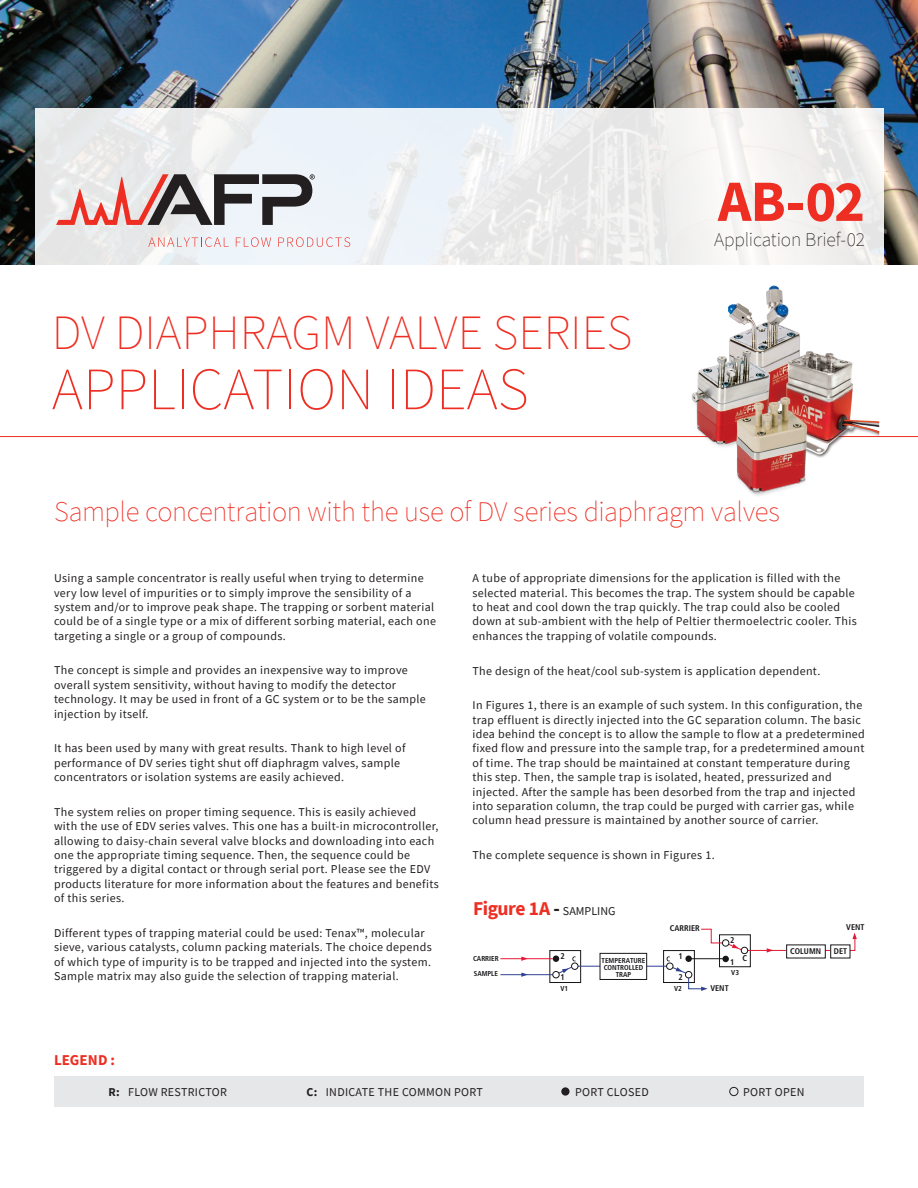
<style>
.page{position:relative;width:918px;height:1188px;background:#fff}
.page>*{position:absolute;margin:0;border:0;box-sizing:border-box;transform-origin:0 0}
.t1{font:200 60px "Source Sans Pro";color:#ee2e22}
.t2{font:700 58.5px "Source Sans Pro";color:#ee2e22}
.t3{font:200 49.5px "Source Sans Pro";color:#ee2e22}
.t4{font:200 28.5px "Source Sans Pro";letter-spacing:-.01em;color:#ee2e22}
.t5{font:200 19.5px "Source Sans Pro";letter-spacing:-.01em;color:#231f20}
.t6{font:700 19.5px "Source Sans Pro";letter-spacing:-.025em;color:#ee2e22}
.t7{font:700 15px "Source Sans Pro";letter-spacing:.005em;color:#ee2e22}
.t8{font:12px/14.4px "Source Sans Pro";letter-spacing:.03em;color:#231f20}
.t9{font:700 condensed 8.25px "Frutiger LT";color:#181619}
.t10{font:700 condensed 7.2px/6.8px "Frutiger LT";color:#181619;text-align:center}
.s1{color:#231f20}
.s2{font-weight:400;font-size:12px;color:#231f20}
.s3{font-weight:700}
</style>
<div class="page">
<img style="left:0;top:0;width:918px;height:265px">
<div style="left:35px;top:108px;width:848px;height:168px;background:linear-gradient(to bottom,#eceeef,#f2f3f3)"></div>
<svg style="left:56px;top:174px;width:259px;height:51px;background:#b4a2a2"></svg>
<svg style="left:148px;top:237px;width:81px;height:10px"></svg>
<svg style="left:236px;top:237px;width:35px;height:10px"></svg>
<svg style="left:278px;top:237px;width:72px;height:10px"></svg>
<hr style="left:0;top:436px;width:918px;height:1px;background:#ee2e22">
<div style="left:54px;top:1076px;width:810px;height:31px;background:#e6e7e9"></div>
<div style="left:729px;top:1087px;width:9px;height:9px;border:1px solid #231f20;border-radius:50%"></div>
<div style="left:561px;top:1087px;width:9px;height:9px;background:#231f20;border-radius:50%"></div>
<div style="left:549px;top:950px;width:32px;height:33px;border:1px solid #181619"></div>
<svg style="left:521px;top:957px;width:7px;height:4px"></svg>
<svg style="left:521px;top:973px;width:7px;height:4px"></svg>
<hr style="left:500px;top:974px;width:53px;height:1px;background:#2e4191">
<hr style="left:500px;top:958px;width:53px;height:1px;background:#e51836">
<div style="left:552px;top:971px;width:8px;height:7px;border:1px solid #181619;border-radius:50%"></div>
<svg style="left:553px;top:956px;width:47px;height:18px"></svg>
<div style="left:571px;top:963px;width:7px;height:7px;border:1px solid #181619;border-radius:50%"></div>
<div style="left:600px;top:953px;width:47px;height:27px;border:1px solid #181619"></div>
<svg style="left:647px;top:929px;width:210px;height:62px"></svg>
<div style="left:722px;top:939px;width:7px;height:8px;background:#fff;border:1px solid #181619;border-radius:50%"></div>
<img style="left:691px;top:285px;width:189px;height:211px">
<h3 class="t3" style="left:52px;top:303px;width:582px">DV DIAPHRAGM VALVE SERIES</h3>
<h1 class="t1" style="left:52px;top:353px;width:478px">APPLICATION IDEAS</h1>
<h2 class="t2" style="left:718px;top:162px;width:149px">AB-02</h2>
<h3 class="t5" style="left:714px;top:228px;width:153px">Application Brief-02</h3>
<h3 class="t4" style="left:54px;top:494px;width:727px">Sample concentration with the use of DV series diaphragm valves</h3>
<p class="t8" style="left:54px;top:571px;width:384px">Using a sample concentrator is really useful when trying to determine very low level of impurities or to simply improve the sensibility of a system and/or to improve peak shape. The trapping or sorbent material could be of a single type or a mix of different sorbing material, each one targeting a single or a group of compounds.</p>
<p class="t8" style="left:54px;top:663px;width:373px">The concept is simple and provides an inexpensive way to improve overall system sensitivity, without having to modify the detector technology. It may be used in front of a GC system or to be the sample injection by itself.</p>
<p class="t8" style="left:54px;top:741px;width:353px">It has been used by many with great results. Thank to high level of performance of DV series tight shut off diaphragm valves, sample concentrators or isolation systems are easily achieved.</p>
<p class="t8" style="left:54px;top:805px;width:386px">The system relies on proper timing sequence. This is easily achieved with the use of EDV series valves. This one has a built-in microcontroller, allowing to daisy-chain several valve blocks and downloading into each one the appropriate timing sequence. Then, the sequence could be triggered by a digital contact or through serial port. Please see the EDV products literature for more information about the features and benefits of this series.</p>
<p class="t8" style="left:54px;top:926px;width:379px">Different types of trapping material could be used: Tenax™, molecular sieve, various catalysts, column packing materials. The choice depends of which type of impurity is to be trapped and injected into the system.<br>Sample matrix may also guide the selection of trapping material.</p>
<p class="t7" style="left:54px;top:1050px;width:63px">LEGEND :</p>
<p class="t8" style="left:472px;top:571px;width:386px">A tube of appropriate dimensions for the application is filled with the selected material. This becomes the trap. The system should be capable to heat and cool down the trap quickly. The trap could also be cooled down at sub-ambient with the help of Peltier thermoelectric cooler. This enhances the trapping of volatile compounds.</p>
<p class="t8" style="left:472px;top:663px;width:349px">The design of the heat/cool sub-system is application dependent.</p>
<p class="t8" style="left:472px;top:698px;width:394px">In Figures 1, there is an example of such system. In this configuration, the trap effluent is directly injected into the GC separation column. The basic idea behind the concept is to allow the sample to flow at a predetermined fixed flow and pressure into the sample trap, for a predetermined amount of time. The trap should be maintained at constant temperature during this step. Then, the sample trap is isolated, heated, pressurized and injected. After the sample has been desorbed from the trap and injected into separation column, the trap could be purged with carrier gas, while column head pressure is maintained by another source of carrier.</p>
<p class="t8" style="left:472px;top:848px;width:244px">The complete sequence is shown in Figures 1.</p>
<h3 class="t6" style="left:473px;top:896px;width:144px">Figure 1A <span class="s1">-</span> <span class="s2">SAMPLING</span></h3>
<p class="t10" style="left:473px;top:951px;width:27px;line-height:15px;text-align:left">CARRIER<br>SAMPLE</p>
<p class="t9" style="left:560px;top:951px;width:6px">2</p>
<p class="t9" style="left:560px;top:973px;width:6px">1</p>
<p class="t10" style="left:560px;top:985px;width:9px">V1</p>
<p class="t10" style="left:602px;top:957px;width:45px">TEMPERATURE<br>CONTROLLED<br>TRAP</p>
<p class="t9" style="left:670px;top:923px;width:31px">CARRIER</p>
<p class="t9" style="left:730px;top:935px;width:6px">2</p>
<p class="t9" style="left:679px;top:951px;width:6px">1</p>
<p class="t9" style="left:730px;top:957px;width:6px">1</p>
<p class="t9" style="left:743px;top:953px;width:6px">C</p>
<p class="t9" style="left:679px;top:972px;width:6px">2</p>
<p class="t10" style="left:731px;top:969px;width:9px">V3</p>
<p class="t10" style="left:674px;top:985px;width:9px">V2</p>
<p class="t9" style="left:710px;top:983px;width:20px">VENT</p>
<p class="t9" style="left:846px;top:922px;width:20px">VENT</p>
<p class="t9" style="left:790px;top:946px;width:32px">COLUMN</p>
<p class="t9" style="left:834px;top:946px;width:15px">DET</p>
<p class="t8" style="left:109px;top:1084px;width:120px"><span class="s3">R:</span> FLOW RESTRICTOR</p>
<p class="t8" style="left:307px;top:1084px;width:178px"><span class="s3">C:</span> INDICATE THE COMMON PORT</p>
<p class="t8" style="left:575px;top:1084px;width:75px">PORT CLOSED</p>
<p class="t8" style="left:743px;top:1084px;width:63px">PORT OPEN</p>
</div>
